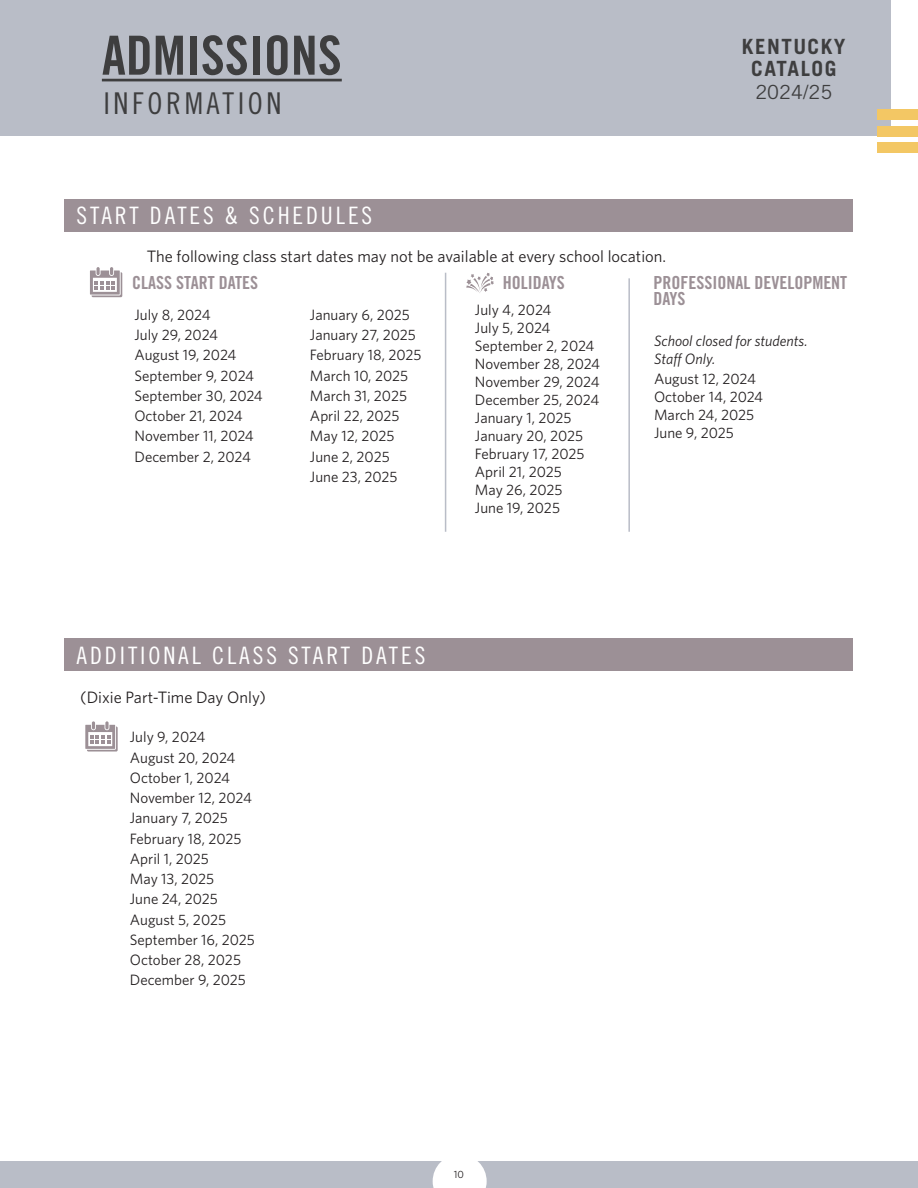
<style>
.page{position:relative;width:918px;height:1188px;background:#fff}
.page>*{position:absolute;margin:0;border:0;box-sizing:border-box;transform-origin:0 0}
.page_headline{font:54px "Trade Gothic LT Std Bd Cn 20";color:#3e3e3f}
.page_headline-2{font:30px "Trade Gothic LT Std Cn 18";letter-spacing:.12em;color:#3e3e3f}
.body_copy{font:24px "Trade Gothic LT Std Cn 18";letter-spacing:.12em;color:#fff}
.t1{font:700 21px/22.5px "Trade Gothic LT Std";letter-spacing:.07em;color:#3e3e3f;text-align:center}
.t2{font:19.5px "Trade Gothic LT Std";color:#3e3e3f}
.subheads{font:18px "Trade Gothic LT Std Bd Cn 20";color:#9c9096}
.subheads-2{font:16.5px "Whitney";color:#231f20}
.body_copy-2{font:15px "Whitney";color:#231f20}
.body_copy-3{font:italic 15px/18px "Whitney";color:#231f20}
.t3{font:10.5px "Whitney";color:#231f20}
</style>
<div class="page">
<div style="left:0;top:1161px;width:918px;height:27px;background:#b9bdc7"></div>
<svg style="left:433px;top:1161px;width:54px;height:27px"></svg>
<div style="left:0;top:0;width:891px;height:136px;background:#b9bdc7"></div>
<div style="left:878px;top:126px;width:40px;height:10px;background:#f3c764"></div>
<div style="left:878px;top:109px;width:40px;height:11px;background:#f3c764"></div>
<div style="left:878px;top:143px;width:40px;height:10px;background:#f3c764"></div>
<hr style="left:102px;top:79px;width:240px;height:2px;background:#3e3e3f">
<div style="left:65px;top:639px;width:788px;height:32px;background:#9c9096"></div>
<svg style="left:85px;top:721px;width:33px;height:31px"></svg>
<div style="left:65px;top:199px;width:788px;height:32px;background:#9c9096"></div>
<svg style="left:90px;top:267px;width:32px;height:30px"></svg>
<svg style="left:466px;top:273px;width:28px;height:20px"></svg>
<hr style="left:628px;top:278px;width:2px;height:254px;background:#b9bdc7">
<hr style="left:445px;top:273px;width:1px;height:259px;background:#b9bdc7">
<p class="page_headline" style="left:102px;top:23px;width:241px">ADMISSIONS</p>
<p class="page_headline-2" style="left:103px;top:86px;width:180px">INFORMATION</p>
<p class="body_copy" style="left:77px;top:202px;width:297px">START DATES &amp; SCHEDULES</p>
<p class="subheads-2" style="left:147px;top:245px;width:521px">The following class start dates may not be available at every school location.</p>
<h3 class="t1" style="left:742px;top:35px;width:105px">KENTUCKY<br>CATALOG</h3>
<h3 class="t2" style="left:755px;top:80px;width:78px">2024/25</h3>
<p class="subheads" style="left:132px;top:272px;width:127px">CLASS START DATES</p>
<p class="subheads" style="left:503px;top:272px;width:63px">HOLIDAYS</p>
<p class="body_copy-2" style="left:475px;top:300px;width:78px">July 4, 2024</p>
<p class="body_copy-2" style="left:475px;top:318px;width:77px">July 5, 2024</p>
<p class="body_copy-2" style="left:475px;top:336px;width:121px">September 2, 2024</p>
<p class="body_copy-2" style="left:475px;top:354px;width:127px">November 28, 2024</p>
<p class="body_copy-2" style="left:475px;top:372px;width:126px">November 29, 2024</p>
<p class="body_copy-2" style="left:475px;top:390px;width:126px">December 25, 2024</p>
<p class="body_copy-2" style="left:475px;top:408px;width:98px">January 1, 2025</p>
<p class="body_copy-2" style="left:475px;top:426px;width:110px">January 20, 2025</p>
<p class="body_copy-2" style="left:475px;top:444px;width:111px">February 17, 2025</p>
<p class="body_copy-2" style="left:475px;top:462px;width:89px">April 21, 2025</p>
<p class="body_copy-2" style="left:475px;top:480px;width:89px">May 26, 2025</p>
<p class="body_copy-2" style="left:475px;top:498px;width:87px">June 19, 2025</p>
<p class="body_copy-2" style="left:134px;top:305px;width:78px">July 8, 2024</p>
<p class="body_copy-2" style="left:134px;top:325px;width:85px">July 29, 2024</p>
<p class="body_copy-2" style="left:134px;top:345px;width:103px">August 19, 2024</p>
<p class="body_copy-2" style="left:134px;top:365px;width:121px">September 9, 2024</p>
<p class="body_copy-2" style="left:134px;top:386px;width:130px">September 30, 2024</p>
<p class="body_copy-2" style="left:134px;top:406px;width:110px">October 21, 2024</p>
<p class="body_copy-2" style="left:134px;top:426px;width:121px">November 11, 2024</p>
<p class="body_copy-2" style="left:134px;top:446px;width:118px">December 2, 2024</p>
<p class="body_copy-2" style="left:310px;top:305px;width:101px">January 6, 2025</p>
<p class="body_copy-2" style="left:310px;top:325px;width:107px">January 27, 2025</p>
<p class="body_copy-2" style="left:310px;top:345px;width:113px">February 18, 2025</p>
<p class="body_copy-2" style="left:310px;top:365px;width:100px">March 10, 2025</p>
<p class="body_copy-2" style="left:310px;top:386px;width:99px">March 31, 2025</p>
<p class="body_copy-2" style="left:310px;top:406px;width:91px">April 22, 2025</p>
<p class="body_copy-2" style="left:310px;top:426px;width:86px">May 12, 2025</p>
<p class="body_copy-2" style="left:310px;top:446px;width:81px">June 2, 2025</p>
<p class="body_copy-2" style="left:310px;top:467px;width:89px">June 23, 2025</p>
<p class="body_copy" style="left:77px;top:641px;width:350px">ADDITIONAL CLASS START DATES</p>
<p class="subheads-2" style="left:80px;top:686px;width:187px">(Dixie Part-Time Day Only)</p>
<p class="body_copy-2" style="left:130px;top:727px;width:77px">July 9, 2024</p>
<p class="body_copy-2" style="left:130px;top:747px;width:107px">August 20, 2024</p>
<p class="body_copy-2" style="left:130px;top:768px;width:102px">October 1, 2024</p>
<p class="body_copy-2" style="left:130px;top:788px;width:124px">November 12, 2024</p>
<p class="body_copy-2" style="left:130px;top:808px;width:100px">January 7, 2025</p>
<p class="body_copy-2" style="left:130px;top:828px;width:113px">February 18, 2025</p>
<p class="body_copy-2" style="left:130px;top:849px;width:81px">April 1, 2025</p>
<p class="body_copy-2" style="left:130px;top:869px;width:86px">May 13, 2025</p>
<p class="body_copy-2" style="left:130px;top:889px;width:90px">June 24, 2025</p>
<p class="body_copy-2" style="left:130px;top:909px;width:98px">August 5, 2025</p>
<p class="body_copy-2" style="left:130px;top:930px;width:127px">September 16, 2025</p>
<p class="body_copy-2" style="left:130px;top:950px;width:113px">October 28, 2025</p>
<p class="body_copy-2" style="left:130px;top:970px;width:118px">December 9, 2025</p>
<p class="subheads" style="left:653px;top:272px;width:195px">PROFESSIONAL DEVELOPMENT</p>
<p class="subheads" style="left:653px;top:288px;width:33px">DAYS</p>
<p class="body_copy-3" style="left:654px;top:331px;width:155px">School closed for students.<br>Staff Only.</p>
<p class="body_copy-2" style="left:654px;top:369px;width:103px">August 12, 2024</p>
<p class="body_copy-2" style="left:654px;top:387px;width:111px">October 14, 2024</p>
<p class="body_copy-2" style="left:654px;top:405px;width:102px">March 24, 2025</p>
<p class="body_copy-2" style="left:654px;top:423px;width:81px">June 9, 2025</p>
<p class="t3" style="left:454px;top:1167px;width:12px">10</p>
</div>
